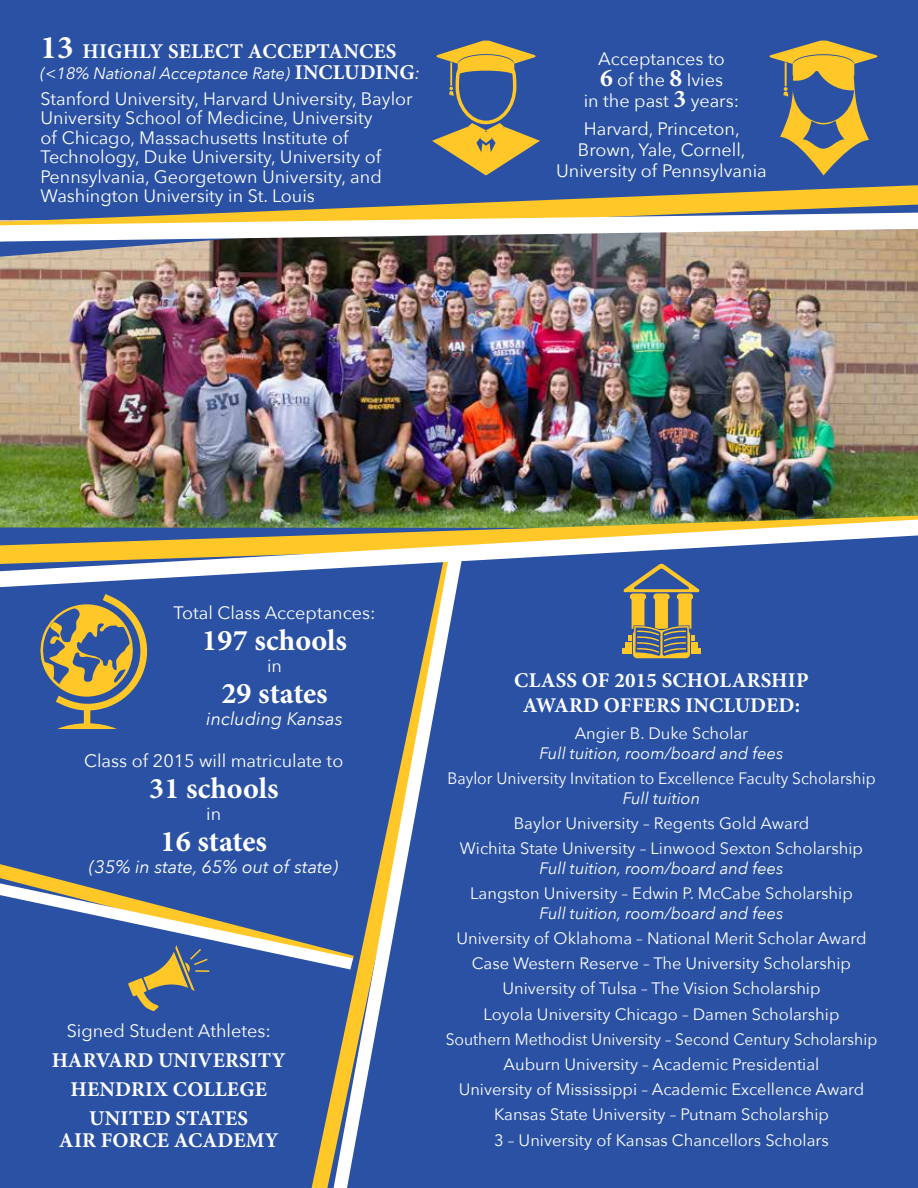
<style>
.page{position:relative;width:918px;height:1188px;background:#2a51a3}
.page>*{position:absolute;margin:0;border:0;box-sizing:border-box;transform-origin:0 0}
.t1{font:700 30px "Minion Pro";color:#fff}
.t2{font:700 21px/25.2px "Minion Pro";letter-spacing:.01em;color:#fff;text-align:center}
.t3{font:18px/19.5px "Avenir Next";color:#fff;text-align:center}
.t4{font:italic 18px "Avenir Next";color:#fff}
.t5{font:16.5px/25.2px "Avenir Next";color:#fff;text-align:center}
.t6{font:italic 16.5px "Avenir Next";color:#fff}
.t7{font:16.5px "Avenir Next";color:#fff;scale:.95 1}
.s1{font-size:33px}
.s2{font-family:"Minion Pro";font-weight:700;font-style:normal;font-size:21px}
.s3{font-size:18px}
.s4{font-family:"Minion Pro";font-weight:700;font-size:25.5px}
</style>
<div class="page">
<svg style="left:312px;top:1082px;width:22px;height:106px"></svg>
<svg style="left:334px;top:587px;width:123px;height:601px"></svg>
<svg style="left:0;top:864px;width:369px;height:147px"></svg>
<svg style="left:432px;top:40px;width:108px;height:125px"></svg>
<img style="left:0;top:257px;width:918px;height:259px">
<svg style="left:0;top:165px;width:918px;height:92px"></svg>
<svg style="left:0;top:185px;width:918px;height:28px"></svg>
<svg style="left:0;top:213px;width:918px;height:29px"></svg>
<img style="left:0;top:516px;width:918px;height:4px">
<svg style="left:0;top:520px;width:918px;height:67px"></svg>
<div style="left:622px;top:649px;width:10px;height:5px;background:#ffc828"></div>
<div style="left:691px;top:649px;width:10px;height:5px;background:#ffc828"></div>
<svg style="left:623px;top:564px;width:77px;height:94px"></svg>
<svg style="left:40px;top:594px;width:108px;height:135px"></svg>
<svg style="left:769px;top:40px;width:109px;height:136px"></svg>
<p class="t2" style="left:40px;top:38px;width:223px"><span class="s1">13</span> HIGHLY SELECT ACC</p>
<p class="t2" style="left:291px;top:38px;width:107px">EPTANCES</p>
<p class="t6" style="left:40px;top:63px;width:381px">(&lt;18% National Acceptance Rate) <span class="s2">INCLUDING</span><span class="s3">:</span></p>
<p class="t3" style="left:41px;top:89px;width:374px;text-align:left">Stanford University, Harvard University, Baylor University School of Medicine, University<br>of Chicago, Massachusetts Institute of Technology, Duke University, University of Pennsylvania, Georgetown University, and Washington University in St. Louis</p>
<p class="t3" style="left:584px;top:48px;width:157px;line-height:21px">Acceptances to<br><span class="s4">6</span> of the <span class="s4">8</span> Ivies<br>in the past <span class="s4">3</span> years:</p>
<p class="t3" style="left:556px;top:118px;width:212px;line-height:21px">Harvard, Princeton,<br>Brown, Yale, Cornell,<br>University of Pennsylvania</p>
<p class="t3" style="left:174px;top:603px;width:203px">Total Class Acceptances:</p>
<h1 class="t1" style="left:202px;top:620px;width:146px">197 SCHOOLS</h1>
<p class="t3" style="left:267px;top:656px;width:16px">in</p>
<h1 class="t1" style="left:221px;top:673px;width:108px">29 STATES</h1>
<p class="t4" style="left:206px;top:708px;width:138px">including Kansas</p>
<p class="t3" style="left:84px;top:751px;width:261px">Class of 2015 will matriculate to</p>
<h1 class="t1" style="left:149px;top:767px;width:131px">31 SCHOOLS</h1>
<p class="t3" style="left:206px;top:804px;width:16px">in</p>
<h1 class="t1" style="left:161px;top:820px;width:108px">16 STATES</h1>
<p class="t4" style="left:89px;top:856px;width:251px">(35% in state, 65% out of state)</p>
<p class="t3" style="left:67px;top:1021px;width:206px">Signed Student Athletes:</p>
<p class="t2" style="left:52px;top:1047px;width:235px">HARVARD UNIVERSITY</p>
<p class="t2" style="left:70px;top:1076px;width:131px">HENDRIX COLLEGE</p>
<p class="t2" style="left:89px;top:1105px;width:160px">UNITED STATES</p>
<p class="t2" style="left:59px;top:1128px;width:221px">AIR FORCE ACADEMY</p>
<p class="t2" style="left:514px;top:668px;width:296px">CLASS OF 2015 SCHOLARSHIP<br>AWARD OFFERS INCLUDED:</p>
<p class="t5" style="left:575px;top:720px;width:175px">Angier B. Duke Scholar</p>
<p class="t6" style="left:540px;top:743px;width:245px">Full tuition, room/board and fees</p>
<p class="t7" style="left:447px;top:768px;width:452px">Baylor University Invitation to Excellence Faculty Scholarship</p>
<p class="t6" style="left:623px;top:788px;width:79px">Full tuition</p>
<p class="t5" style="left:460px;top:810px;width:405px">Baylor University – Regents Gold Award<br>Wichita State University – Linwood Sexton Scholarship</p>
<p class="t6" style="left:540px;top:858px;width:245px">Full tuition, room/board and fees</p>
<p class="t5" style="left:470px;top:881px;width:384px">Langston University – Edwin P. McCabe Scholarship</p>
<p class="t6" style="left:540px;top:903px;width:245px">Full tuition, room/board and fees</p>
<p class="t5" style="left:446px;top:926px;width:433px">University of Oklahoma – National Merit Scholar Award Case Western Reserve – The University Scholarship University of Tulsa – The Vision Scholarship<br>Loyola University Chicago – Damen Scholarship<br>Southern Methodist University – Second Century Scholarship Auburn University – Academic Presidential<br>University of Mississippi – Academic Excellence Award Kansas State University – Putnam Scholarship<br>3 – University of Kansas Chancellors Scholars</p>
</div>
